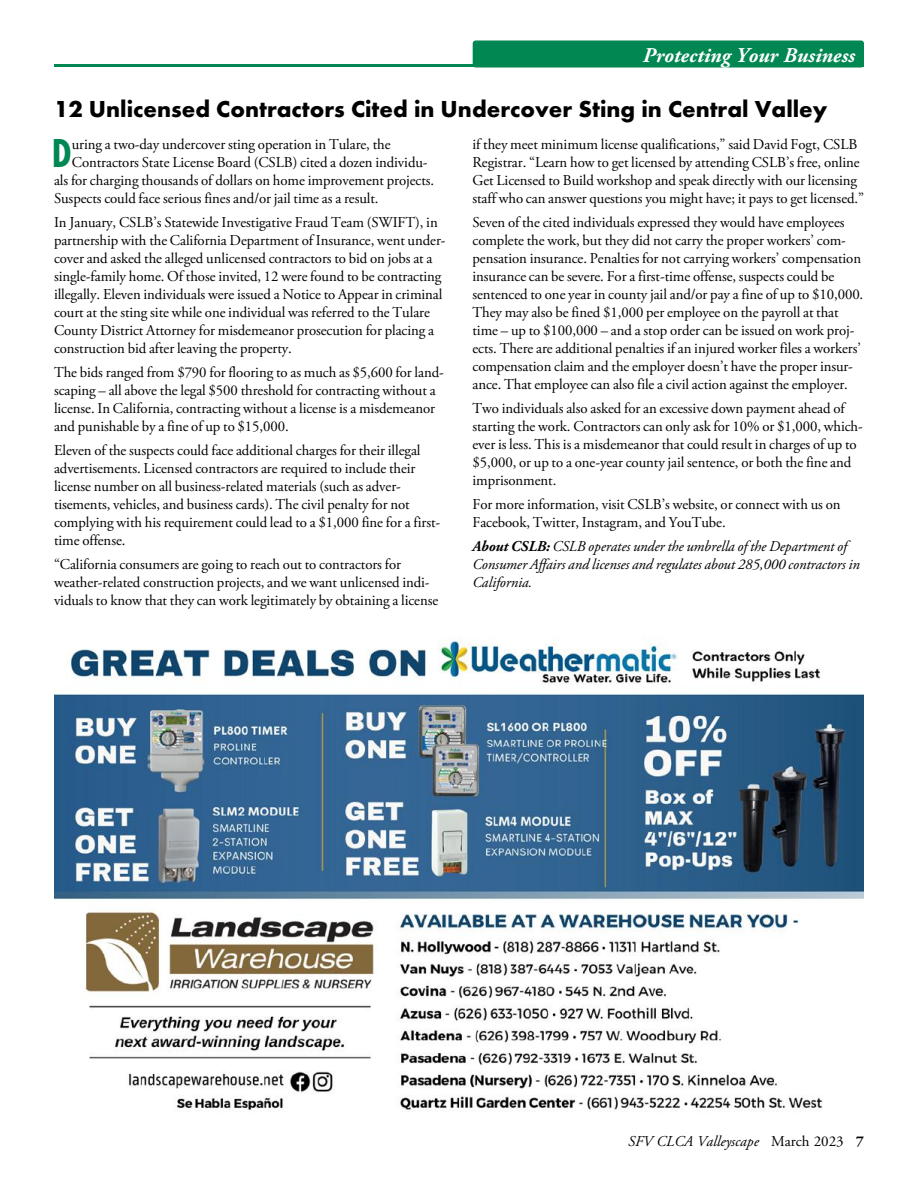
<style>
.page{position:relative;width:918px;height:1188px;background:#fff}
.page>*{position:absolute;margin:0;border:0;box-sizing:border-box;transform-origin:0 0}
._1st_para_2_line_DC{font:700 42px "Futura PT Cond";color:#008752}
.Head__1_for_span_col{font:700 24px "Futura PT";color:#000}
.t1{font:italic 700 21px "Adobe Garamond Pro";color:#fff}
._1st_para_2_line_DC-2{font:15px/18px "Adobe Garamond Pro";letter-spacing:-.005em;color:#000}
.t2{font:italic 15px/18px "Adobe Garamond Pro";letter-spacing:-.005em;color:#000}
.s1{font-weight:700}
.s2{font-style:normal}
.s3{font-weight:700;font-style:normal}
</style>
<div class="page">
<svg style="left:54px;top:64px;width:419px;height:3px"></svg>
<div style="left:473px;top:40px;width:391px;height:28px;background:#008752;border-radius:3px"></div>
<img style="left:54px;top:637px;width:810px;height:475px">
<p class="t1" style="left:643px;top:43px;width:214px">Protecting Your Business</p>
<p class="Head__1_for_span_col" style="left:54px;top:94px;width:775px">12 Unlicensed Contractors Cited in Undercover Sting in Central Valley</p>
<p class="_1st_para_2_line_DC" style="left:52px;top:129px;width:22px">D</p>
<p class="_1st_para_2_line_DC-2" style="left:72px;top:136px;width:320px">uring a two-day undercover sting operation in Tulare, the</p>
<p class="_1st_para_2_line_DC-2" style="left:472px;top:136px;width:393px">if they meet minimum license qualifications,” said David Fogt, CSLB Registrar. “Learn how to get licensed by attending CSLB’s free, online Get Licensed to Build workshop and speak directly with our licensing staff who can answer questions you might have; it pays to get licensed.”</p>
<p class="_1st_para_2_line_DC-2" style="left:472px;top:214px;width:392px">Seven of the cited individuals expressed they would have employees complete the work, but they did not carry the proper workers’ com&shy;pensation insurance. Penalties for not carrying workers’ compensation insurance can be severe. For a first-time offense, suspects could be sentenced to one year in county jail and/or pay a fine of up to $10,000.<br>They may also be fined $1,000 per employee on the payroll at that time – up to $100,000 – and a stop order can be issued on work proj&shy;ects. There are additional penalties if an injured worker files a workers’ compensation claim and the employer doesn’t have the proper insur&shy;ance. That employee can also file a civil action against the employer.</p>
<p class="_1st_para_2_line_DC-2" style="left:472px;top:400px;width:392px">Two individuals also asked for an excessive down payment ahead of starting the work. Contractors can only ask for 10% or $1,000, which&shy;ever is less. This is a misdemeanor that could result in charges of up to $5,000, or up to a one-year county jail sentence, or both the fine and imprisonment.</p>
<p class="_1st_para_2_line_DC-2" style="left:472px;top:496px;width:370px">For more information, visit CSLB’s website, or connect with us on<br>Facebook, Twitter, Instagram, and YouTube.</p>
<p class="t2" style="left:472px;top:537px;width:389px"><span class="s1">About CSLB:</span> CSLB operates under the umbrella of the Department of<br>Consumer Affairs and licenses and regulates about 285,000 contractors in<br>California.</p>
<p class="_1st_para_2_line_DC-2" style="left:72px;top:154px;width:357px">Contractors State License Board (CSLB) cited a dozen individu-</p>
<p class="_1st_para_2_line_DC-2" style="left:54px;top:172px;width:382px">als for charging thousands of dollars on home improvement projects.</p>
<p class="_1st_para_2_line_DC-2" style="left:54px;top:190px;width:326px">Suspects could face serious fines and/or jail time as a result.</p>
<p class="_1st_para_2_line_DC-2" style="left:54px;top:214px;width:393px">In January, CSLB’s Statewide Investigative Fraud Team (SWIFT), in partnership with the California Department of Insurance, went under&shy;cover and asked the alleged unlicensed contractors to bid on jobs at a single-family home. Of those invited, 12 were found to be contracting illegally. Eleven individuals were issued a Notice to Appear in criminal court at the sting site while one individual was referred to the Tulare County District Attorney for misdemeanor prosecution for placing a construction bid after leaving the property.</p>
<p class="_1st_para_2_line_DC-2" style="left:54px;top:364px;width:391px">The bids ranged from $790 for flooring to as much as $5,600 for land&shy;scaping – all above the legal $500 threshold for contracting without a license. In California, contracting without a license is a misdemeanor and punishable by a fine of up to $15,000.</p>
<p class="_1st_para_2_line_DC-2" style="left:54px;top:442px;width:388px">Eleven of the suspects could face additional charges for their illegal advertisements. Licensed contractors are required to include their license number on all business-related materials (such as adver&shy;tisements, vehicles, and business cards). The civil penalty for not complying with his requirement could lead to a $1,000 fine for a first&shy;time offense.</p>
<p class="_1st_para_2_line_DC-2" style="left:54px;top:556px;width:386px">“California consumers are going to reach out to contractors for weather-related construction projects, and we want unlicensed indi&shy;viduals to know that they can work legitimately by obtaining a license</p>
<p class="t2" style="left:628px;top:1133px;width:237px">SFV CLCA Valleyscape <span class="s2">March 2023</span> <span class="s3">7</span></p>
</div>
